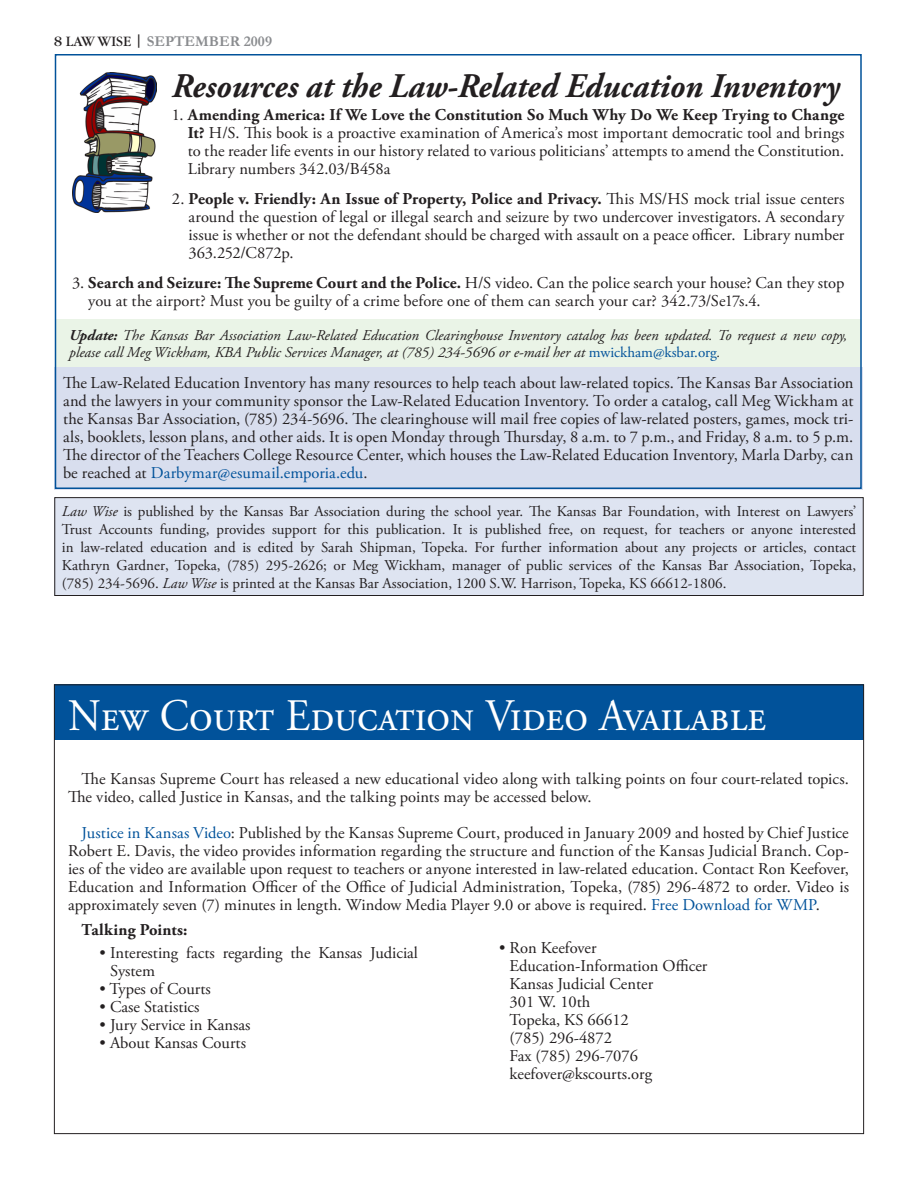
<style>
.page{position:relative;width:918px;height:1188px;background:#fff}
.page>*{position:absolute;margin:0;border:0;box-sizing:border-box;transform-origin:0 0}
.Headline{font:45px "Adobe Garamond Pro";color:#fff;scale:.93 1}
._36pt_hed{font:italic 700 34.5px "Adobe Garamond Pro";color:#231f20;scale:.95 1}
.Body_Small{font:16.5px/18px "Adobe Garamond Pro";letter-spacing:.005em;color:#231f20;text-align:justify}
.Body{font:16.5px/18px "Adobe Garamond Pro";letter-spacing:.005em;color:#231f20}
.Body_Indent_2{font:16.5px/18px "Adobe Garamond Pro";color:#231f20}
.Body-2{font:700 16.5px "Adobe Garamond Pro";letter-spacing:.015em;color:#231f20}
.t1{font:15px/18px "Adobe Garamond Pro";color:#231f20;text-align:justify}
.t2{font:italic 15px/16.5px "Adobe Garamond Pro";color:#231f20}
.t3{font:700 15px "Garamond";color:#8a8c8f}
.s1{font-weight:400;color:#231f20}
.s2{color:#231f20}
.s3{font-weight:700}
.s4{font-style:normal;color:#01529a}
.s5{color:#01529a}
.s6{font-style:italic}
</style>
<div class="page">
<div style="left:56px;top:319px;width:805px;height:49px;background:#eaf4e7"></div>
<div style="left:54px;top:368px;width:808px;height:122px;background:#d8deee"></div>
<div style="left:54px;top:684px;width:810px;height:56px;background:#01529a"></div>
<div style="left:55px;top:54px;width:807px;height:435px;border:2px solid #01529a"></div>
<div style="left:55px;top:498px;width:808px;height:98px;background:#dee4f1"></div>
<div style="left:54px;top:497px;width:810px;height:99px;border:1px solid #231f20"></div>
<img style="left:72px;top:72px;width:84px;height:141px">
<p class="t3" style="left:54px;top:32px;width:220px"><span class="s1">8 LAW WISE</span> <span class="s2">|</span> SEPTEMBER 2009</p>
<p class="_36pt_hed" style="left:172px;top:66px;width:704px">Resources at the Law-Related Education Inventory</p>
<p class="Body_Small" style="left:188px;top:106px;width:658px;text-indent:-16px">1. <span class="s3">Amending America: If We Love the Constitution So Much Why Do We Keep Trying to Change It?</span> H/S. This book is a proactive examination of America’s most important democratic tool and brings to the reader life events in our history related to various politicians’ attempts to amend the Constitution.<br>Library numbers 342.03/B458a</p>
<p class="Body_Small" style="left:189px;top:190px;width:657px;text-indent:-17px">2. <span class="s3">People v. Friendly: An Issue of Property, Police and Privacy.</span> This MS/HS mock trial issue centers around the question of legal or illegal search and seizure by two undercover investigators. A secondary issue is whether or not the defendant should be charged with assault on a peace officer. Library number 363.252/C872p.</p>
<p class="Body_Small" style="left:88px;top:274px;width:758px;text-indent:-16px">3. <span class="s3">Search and Seizure: The Supreme Court and the Police.</span> H/S video. Can the police search your house? Can they stop you at the airport? Must you be guilty of a crime before one of them can search your car? 342.73/Se17s.4.</p>
<p class="t2" style="left:69px;top:328px;width:780px"><span class="s3">Update:</span> The Kansas Bar Association Law-Related Education Clearinghouse Inventory catalog has been updated. To request a new copy, please call Meg Wickham, KBA Public Services Manager, at (785) 234-5696 or e-mail her at <span class="s4">mwickham@ksbar.org</span>.</p>
<p class="Body_Small" style="left:63px;top:375px;width:792px">The Law-Related Education Inventory has many resources to help teach about law-related topics. The Kansas Bar Association and the lawyers in your community sponsor the Law-Related Education Inventory. To order a catalog, call Meg Wickham at the Kansas Bar Association, (785) 234-5696. The clearinghouse will mail free copies of law-related posters, games, mock tri&shy;als, booklets, lesson plans, and other aids. It is open Monday through Thursday, 8 a.m. to 7 p.m., and Friday, 8 a.m. to 5 p.m.<br>The director of the Teachers College Resource Center, which houses the Law-Related Education Inventory, Marla Darby, can be reached at <span class="s5">Darbymar@esumail.emporia.edu</span>.</p>
<p class="t1" style="left:62px;top:503px;width:796px"><span class="s6">Law Wise</span> is published by the Kansas Bar Association during the school year. The Kansas Bar Foundation, with Interest on Lawyers’ Trust Accounts funding, provides support for this publication. It is published free, on request, for teachers or anyone interested in law-related education and is edited by Sarah Shipman, Topeka. For further information about any projects or articles, contact Kathryn Gardner, Topeka, (785) 295-2626; or Meg Wickham, manager of public services of the Kansas Bar Association, Topeka, (785) 234-5696. <span class="s6">Law Wise</span> is printed at the Kansas Bar Association, 1200 S.W. Harrison, Topeka, KS 66612-1806.</p>
<p class="Headline" style="left:68px;top:689px;width:752px">New Court Education Video Available</p>
<p class="Body" style="left:68px;top:770px;width:782px;text-indent:14px">The Kansas Supreme Court has released a new educational video along with talking points on four court-related topics.<br>The video, called Justice in Kansas, and the talking points may be accessed below.</p>
<p class="Body" style="left:68px;top:824px;width:782px;text-align:justify;text-indent:14px"><span class="s5">Justice in Kansas Video</span>: Published by the Kansas Supreme Court, produced in January 2009 and hosted by Chief Justice Robert E. Davis, the video provides information regarding the structure and function of the Kansas Judicial Branch. Cop&shy;ies of the video are available upon request to teachers or anyone interested in law-related education. Contact Ron Keefover, Education and Information Officer of the Office of Judicial Administration, Topeka, (785) 296-4872 to order. Video is approximately seven (7) minutes in length. Window Media Player 9.0 or above is required. <span class="s5">Free Download for WMP</span>.</p>
<p class="Body-2" style="left:82px;top:921px;width:107px">Talking Points:</p>
<p class="Body_Indent_2" style="left:110px;top:944px;width:309px;text-indent:-11px">• Interesting facts regarding the Kansas Judicial<br>System</p>
<p class="Body_Indent_2" style="left:100px;top:980px;width:113px">• Types of Courts</p>
<p class="Body_Indent_2" style="left:100px;top:998px;width:101px">• Case Statistics</p>
<p class="Body_Indent_2" style="left:100px;top:1016px;width:152px">• Jury Service in Kansas</p>
<p class="Body_Indent_2" style="left:100px;top:1034px;width:148px">• About Kansas Courts</p>
<p class="Body_Indent_2" style="left:510px;top:940px;width:199px;text-indent:-11px">• Ron Keefover<br>Education-Information Officer<br>Kansas Judicial Center<br>301 W. 10th<br>Topeka, KS 66612<br>(785) 296-4872<br>Fax (785) 296-7076 keefover@kscourts.org</p>
</div>
